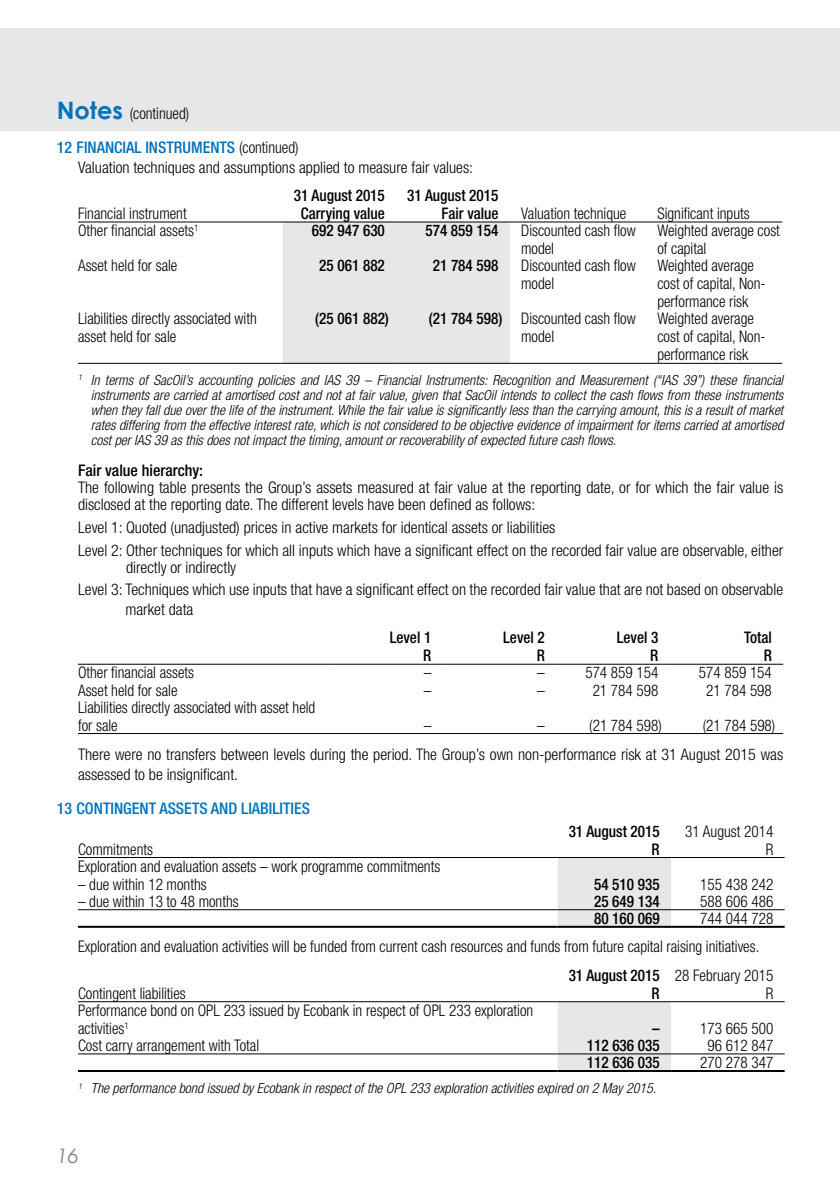
<style>
.page{position:relative;width:840px;height:1191px;background:#fff}
.page>*{position:absolute;margin:0;border:0;box-sizing:border-box;transform-origin:0 0}
.t1{font:italic 20px "Century Gothic";color:#808285}
.t2{font:300 condensed 16px/18px "Helvetica Neue LT Std";color:#000;scale:.95 1}
.t3{font:300 condensed 16px/22.6px "Helvetica Neue LT Std";color:#000}
.t4{font:500 condensed 16px/18px "Helvetica Neue LT Std";color:#000;text-align:right;scale:.95 1}
.t5{font:500 condensed 16px "Helvetica Neue LT Std";color:#0072bc}
.t6{font:500 condensed 16px "Helvetica Neue LT Std";color:#000}
.t7{font:italic 300 condensed 14px/15px "Helvetica Neue LT Std";color:#000;text-align:justify}
.s1{font-family:"Century Gothic";font-weight:700;font-stretch:normal;font-size:24px;color:#0072bc}
.s2{font-weight:500}
</style>
<div class="page">
<div style="left:282px;top:222px;width:227px;height:141px;background:#e6e7e8"></div>
<hr style="left:78px;top:221px;width:204px;height:1px;background:#000">
<hr style="left:282px;top:221px;width:114px;height:1px;background:#000">
<hr style="left:396px;top:221px;width:113px;height:1px;background:#000">
<hr style="left:509px;top:221px;width:136px;height:1px;background:#000">
<hr style="left:645px;top:221px;width:136px;height:1px;background:#000">
<hr style="left:78px;top:363px;width:204px;height:1px;background:#000">
<hr style="left:282px;top:363px;width:114px;height:1px;background:#000">
<hr style="left:396px;top:363px;width:113px;height:1px;background:#000">
<hr style="left:509px;top:363px;width:136px;height:1px;background:#000">
<hr style="left:645px;top:363px;width:136px;height:1px;background:#000">
<hr style="left:78px;top:663px;width:251px;height:1px;background:#000">
<hr style="left:329px;top:663px;width:113px;height:1px;background:#000">
<hr style="left:442px;top:663px;width:114px;height:1px;background:#000">
<hr style="left:556px;top:663px;width:113px;height:1px;background:#000">
<hr style="left:669px;top:663px;width:113px;height:1px;background:#000">
<hr style="left:78px;top:733px;width:251px;height:1px;background:#000">
<hr style="left:329px;top:733px;width:113px;height:1px;background:#000">
<hr style="left:442px;top:733px;width:114px;height:1px;background:#000">
<hr style="left:556px;top:733px;width:113px;height:1px;background:#000">
<hr style="left:669px;top:733px;width:113px;height:1px;background:#000">
<svg style="left:557px;top:858px;width:113px;height:212px"></svg>
<hr style="left:78px;top:857px;width:479px;height:1px;background:#000">
<hr style="left:557px;top:857px;width:113px;height:1px;background:#000">
<hr style="left:670px;top:857px;width:114px;height:1px;background:#000">
<hr style="left:78px;top:925px;width:479px;height:2px;background:#000">
<hr style="left:557px;top:925px;width:113px;height:2px;background:#000">
<hr style="left:670px;top:925px;width:114px;height:2px;background:#000">
<hr style="left:78px;top:909px;width:479px;height:1px;background:#000">
<hr style="left:557px;top:909px;width:113px;height:1px;background:#000">
<hr style="left:670px;top:909px;width:114px;height:1px;background:#000">
<hr style="left:78px;top:1001px;width:479px;height:1px;background:#000">
<hr style="left:557px;top:1001px;width:113px;height:1px;background:#000">
<hr style="left:670px;top:1001px;width:114px;height:1px;background:#000">
<hr style="left:78px;top:1053px;width:479px;height:1px;background:#000">
<hr style="left:557px;top:1053px;width:113px;height:1px;background:#000">
<hr style="left:670px;top:1053px;width:114px;height:1px;background:#000">
<hr style="left:78px;top:1070px;width:479px;height:2px;background:#000">
<hr style="left:557px;top:1070px;width:113px;height:2px;background:#000">
<hr style="left:670px;top:1070px;width:114px;height:2px;background:#000">
<div style="left:0;top:28px;width:839px;height:102px;background:#e6e7e8"></div>
<p class="t2" style="left:57px;top:104px;width:141px"><span class="s1">Notes</span> (continued)</p>
<p class="t5" style="left:57px;top:138px;width:36px">12 Financial</p>
<p class="t5" style="left:145px;top:138px;width:9px">instr</p>
<p class="t5" style="left:182px;top:138px;width:19px">uments</p>
<p class="t2" style="left:78px;top:137px;width:417px;line-height:20px;text-indent:161px">(continued)<br>Valuation techniques and assumptions applied to measure fair values:</p>
<p class="t2" style="left:78px;top:204px;width:116px">Financial instrument</p>
<p class="t4" style="left:293px;top:186px;width:97px;text-align:center">31 August 2015<br>Carrying value</p>
<p class="t4" style="left:407px;top:186px;width:97px">31 August 2015<br>Fair value</p>
<p class="t2" style="left:521px;top:204px;width:112px">Valuation technique</p>
<p class="t2" style="left:657px;top:204px;width:99px">Significant inputs</p>
<p class="t2" style="left:78px;top:221px;width:128px">Other financial assets<sup>1</sup></p>
<p class="t4" style="left:312px;top:221px;width:78px">692 947 630</p>
<p class="t4" style="left:425px;top:221px;width:78px">574 859 154</p>
<p class="t2" style="left:521px;top:221px;width:122px">Discounted cash flow model</p>
<p class="t2" style="left:657px;top:221px;width:130px">Weighted average cost of capital</p>
<p class="t2" style="left:78px;top:256px;width:106px">Asset held for sale</p>
<p class="t4" style="left:319px;top:256px;width:71px">25 061 882</p>
<p class="t4" style="left:432px;top:256px;width:71px">21 784 598</p>
<p class="t2" style="left:521px;top:256px;width:122px">Discounted cash flow model</p>
<p class="t2" style="left:657px;top:256px;width:115px">Weighted average cost of capital, Non&shy;performance risk</p>
<p class="t2" style="left:78px;top:310px;width:189px">Liabilities directly associated with asset held for sale</p>
<p class="t4" style="left:315px;top:309px;width:79px">(25 061 882)</p>
<p class="t2" style="left:521px;top:310px;width:122px;text-indent:-92px"><span class="s2">(21 784 598)</span> Discounted cash flow model</p>
<p class="t2" style="left:657px;top:310px;width:115px">Weighted average cost of capital, Non&shy;performance risk</p>
<p class="t7" style="left:91px;top:373px;width:693px;text-indent:-13px"><sup>1</sup> In terms of SacOil’s accounting policies and IAS 39 – Financial Instruments: Recognition and Measurement (“IAS 39”) these financial instruments are carried at amortised cost and not at fair value, given that SacOil intends to collect the cash flows from these instruments when they fall due over the life of the instrument. While the fair value is significantly less than the carrying amount, this is a result of market rates differing from the effective interest rate, which is not considered to be objective evidence of impairment for items carried at amortised cost per IAS 39 as this does not impact the timing, amount or recoverability of expected future cash flows.</p>
<p class="t6" style="left:78px;top:461px;width:126px">Fair value hierarchy:</p>
<p class="t3" style="left:78px;top:479px;width:706px;line-height:17px">The following table presents the Group’s assets measured at fair value at the reporting date, or for which the fair value is disclosed at the reporting date. The different levels have been defined as follows:</p>
<p class="t3" style="left:78px;top:516px;width:706px">Level 1: Quoted (unadjusted) prices in active markets for identical assets or liabilities<br>Level 2: Other techniques for which all inputs which have a significant effect on the recorded fair value are observable, either</p>
<p class="t3" style="left:78px;top:555px;width:706px;text-indent:48px">directly or indirectly<br>Level 3: Techniques which use inputs that have a significant effect on the recorded fair value that are not based on observable</p>
<p class="t3" style="left:125px;top:598px;width:69px">market data</p>
<p class="t4" style="left:389px;top:628px;width:45px">Level 1<br>R</p>
<p class="t4" style="left:503px;top:628px;width:45px">Level 2<br>R</p>
<p class="t4" style="left:616px;top:628px;width:45px">Level 3<br>R</p>
<p class="t4" style="left:743px;top:628px;width:31px">Total<br>R</p>
<p class="t2" style="left:78px;top:663px;width:124px">Other financial assets</p>
<p class="t2" style="left:423px;top:663px;width:9px">–</p>
<p class="t2" style="left:537px;top:663px;width:9px">–</p>
<p class="t2" style="left:585px;top:663px;width:78px">574 859 154</p>
<p class="t2" style="left:698px;top:663px;width:78px">574 859 154</p>
<p class="t2" style="left:78px;top:681px;width:106px">Asset held for sale</p>
<p class="t2" style="left:423px;top:681px;width:9px">–</p>
<p class="t2" style="left:537px;top:681px;width:9px">–</p>
<p class="t2" style="left:592px;top:681px;width:71px">21 784 598</p>
<p class="t2" style="left:705px;top:681px;width:71px">21 784 598</p>
<p class="t2" style="left:78px;top:698px;width:251px">Liabilities directly associated with asset held for sale</p>
<p class="t2" style="left:78px;top:710px;width:743px;line-height:29.6px;text-indent:624px">(21 784 598)<br>There were no transfers between levels during the period. The Group’s own non-performance risk at 31 August 2015 was</p>
<p class="t3" style="left:78px;top:763px;width:161px">assessed to be insignificant.</p>
<p class="t5" style="left:57px;top:799px;width:37px">13 Contingent</p>
<p class="t5" style="left:159px;top:799px;width:9px">assets</p>
<p class="t5" style="left:211px;top:799px;width:10px">and</p>
<p class="t5" style="left:241px;top:799px;width:35px">liabilities</p>
<p class="t2" style="left:78px;top:840px;width:80px">Commitments</p>
<p class="t2" style="left:423px;top:716px;width:9px">–</p>
<p class="t2" style="left:537px;top:716px;width:9px">–</p>
<p class="t2" style="left:589px;top:716px;width:78px">(21 784 598)</p>
<p class="t4" style="left:568px;top:821px;width:97px">31 August 2015<br>R</p>
<p class="t2" style="left:685px;top:822px;width:94px;text-align:right">31 August 2014<br>R</p>
<p class="t2" style="left:78px;top:857px;width:382px">Exploration and evaluation assets – work programme commitments</p>
<p class="t2" style="left:78px;top:875px;width:137px">– due within 12 months</p>
<p class="t4" style="left:593px;top:875px;width:71px">54 510 935</p>
<p class="t2" style="left:699px;top:875px;width:78px">155 438 242</p>
<p class="t2" style="left:78px;top:892px;width:170px">– due within 13 to 48 months</p>
<p class="t4" style="left:593px;top:892px;width:71px">25 649 134</p>
<p class="t2" style="left:699px;top:892px;width:78px">588 606 486</p>
<p class="t4" style="left:593px;top:909px;width:71px">80 160 069</p>
<p class="t2" style="left:78px;top:904px;width:733px;line-height:28.4px;text-indent:622px">744 044 728<br>Exploration and evaluation activities will be funded from current cash resources and funds from future capital raising initiatives.</p>
<p class="t2" style="left:78px;top:984px;width:115px">Contingent liabilities</p>
<p class="t4" style="left:568px;top:966px;width:97px">31 August 2015<br>R</p>
<p class="t2" style="left:674px;top:966px;width:105px;text-align:right">28 February 2015<br>R</p>
<p class="t2" style="left:78px;top:1001px;width:480px">Performance bond on OPL 233 issued by Ecobank in respect of OPL 233 exploration activities<sup>1</sup></p>
<p class="t4" style="left:651px;top:1019px;width:9px">–</p>
<p class="t2" style="left:699px;top:1019px;width:78px">173 665 500</p>
<p class="t2" style="left:78px;top:1036px;width:192px">Cost carry arrangement with Total</p>
<p class="t4" style="left:586px;top:1036px;width:78px">112 636 035</p>
<p class="t2" style="left:707px;top:1036px;width:71px">96 612 847</p>
<p class="t4" style="left:586px;top:1053px;width:78px">112 636 035</p>
<p class="t2" style="left:700px;top:1053px;width:78px">270 278 347</p>
<p class="t7" style="left:78px;top:1081px;width:579px"><sup>1</sup> The performance bond issued by Ecobank in respect of the OPL 233 exploration activities expired on 2 May 2015.</p>
<p class="t1" style="left:57px;top:1143px;width:24px">16</p>
</div>
